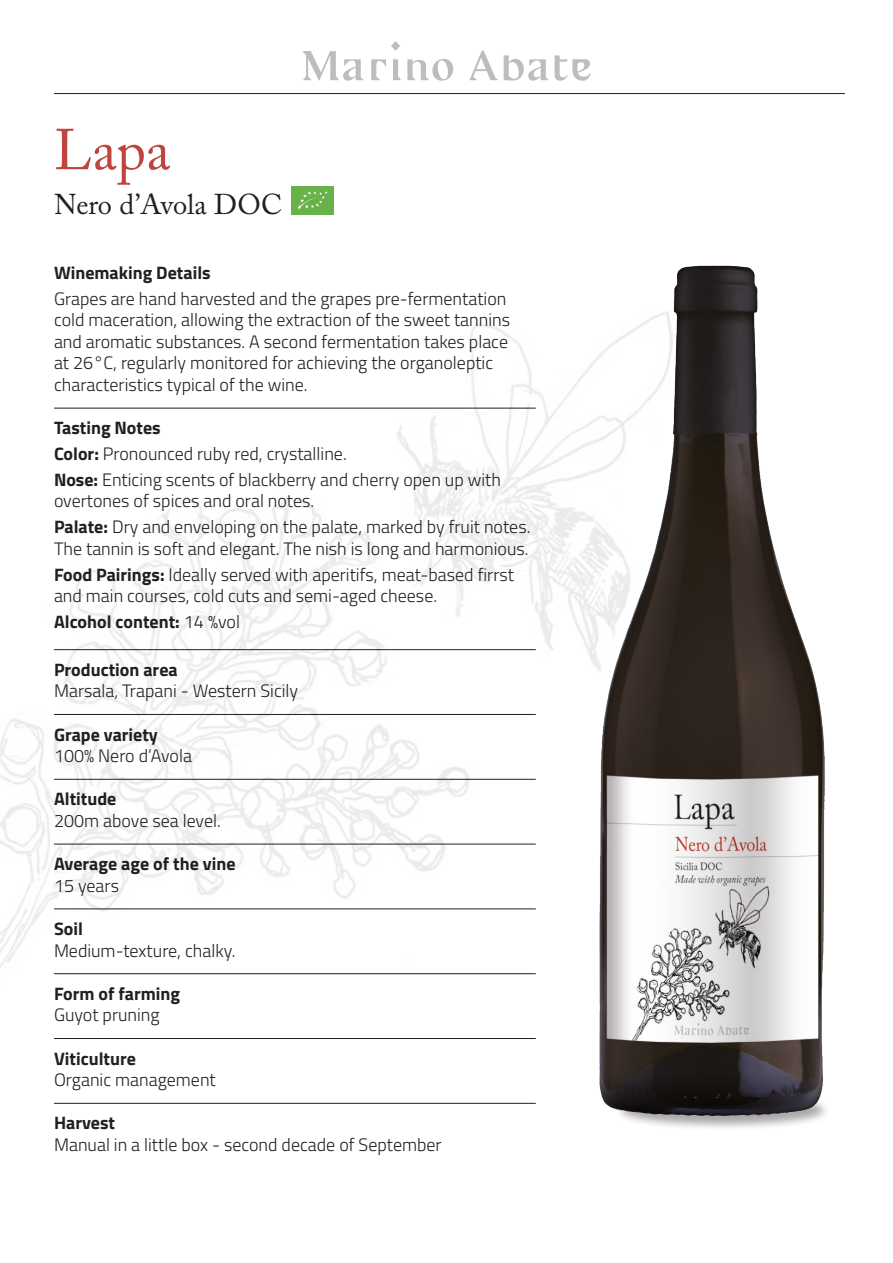
<style>
.page{position:relative;width:893px;height:1263px;background:#fff}
.page>*{position:absolute;margin:0;border:0;box-sizing:border-box;transform-origin:0 0}
.t1{font:57px "Adobe Caslon Pro";color:#c0433d}
.t2{font:28.5px "Adobe Caslon Pro";color:#231f20}
.t3{font:300 18px/21.6px "Titillium Web";color:#231f20}
.t4{font:700 18px "Titillium Web";color:#231f20}
.s1{font-weight:700}
.s2{font-weight:300}
</style>
<div class="page">
<img style="left:0;top:214px;width:586px;height:761px">
<hr style="left:54px;top:408px;width:482px;height:1px;background:#231f20">
<hr style="left:54px;top:649px;width:482px;height:1px;background:#231f20">
<hr style="left:54px;top:714px;width:482px;height:1px;background:#231f20">
<hr style="left:54px;top:779px;width:482px;height:1px;background:#231f20">
<hr style="left:54px;top:844px;width:482px;height:1px;background:#231f20">
<hr style="left:54px;top:909px;width:482px;height:1px;background:#231f20">
<hr style="left:54px;top:973px;width:482px;height:1px;background:#231f20">
<hr style="left:54px;top:1038px;width:482px;height:1px;background:#231f20">
<hr style="left:54px;top:1103px;width:482px;height:1px;background:#231f20">
<svg style="left:302px;top:51px;width:62px;height:30px"></svg>
<svg style="left:371px;top:59px;width:15px;height:21px"></svg>
<svg style="left:393px;top:59px;width:8px;height:21px"></svg>
<svg style="left:407px;top:59px;width:46px;height:22px"></svg>
<svg style="left:391px;top:41px;width:9px;height:10px"></svg>
<svg style="left:469px;top:51px;width:29px;height:29px"></svg>
<svg style="left:555px;top:55px;width:36px;height:26px"></svg>
<svg style="left:504px;top:55px;width:45px;height:26px"></svg>
<hr style="left:54px;top:93px;width:791px;height:1px;background:#231f20">
<div style="left:291px;top:186px;width:43px;height:28px;background:#69b149"></div>
<svg style="left:298px;top:191px;width:30px;height:19px"></svg>
<div style="left:615px;top:1089px;width:215px;height:43px;background:#231f20;opacity:.75"></div>
<img style="left:586px;top:265px;width:244px;height:858px">
<p class="t1" style="left:54px;top:116px;width:118px">Lapa</p>
<p class="t2" style="left:54px;top:187px;width:230px">Nero d’Avola DOC</p>
<p class="t4" style="left:54px;top:259px;width:158px">Winemaking Details</p>
<p class="t3" style="left:54px;top:287px;width:458px">Grapes are hand harvested and the grapes pre-fermentation cold maceration, allowing the extraction of the sweet tannins and aromatic substances. A second fermentation takes place at 26°C, regularly monitored for achieving the organoleptic characteristics typical of the wine.</p>
<p class="t4" style="left:54px;top:414px;width:108px">Tasting Notes</p>
<p class="t3" style="left:54px;top:442px;width:294px"><span class="s1">Color:</span> Pronounced ruby red, crystalline.</p>
<p class="t3" style="left:54px;top:468px;width:448px"><span class="s1">Nose:</span> Enticing scents of blackberry and cherry open up with overtones of spices and oral notes.</p>
<p class="t3" style="left:54px;top:515px;width:478px"><span class="s1">Palate:</span> Dry and enveloping on the palate, marked by fruit notes.<br>The tannin is soft and elegant. The nish is long and harmonious.</p>
<p class="t3" style="left:54px;top:563px;width:462px"><span class="s1">Food Pairings:</span> Ideally served with aperitifs, meat-based firrst and main courses, cold cuts and semi-aged cheese.</p>
<p class="t4" style="left:54px;top:608px;width:187px">Alcohol content: <span class="s2">14 %vol</span></p>
<p class="t4" style="left:54px;top:656px;width:125px">Production area</p>
<p class="t3" style="left:54px;top:679px;width:246px">Marsala, Trapani - Western Sicily</p>
<p class="t4" style="left:54px;top:720px;width:105px">Grape variety</p>
<p class="t3" style="left:54px;top:744px;width:140px">100% Nero d’Avola</p>
<p class="t4" style="left:54px;top:785px;width:64px">Altitude</p>
<p class="t3" style="left:54px;top:809px;width:168px">200m above sea level.</p>
<p class="t4" style="left:54px;top:850px;width:183px">Average age of the vine</p>
<p class="t3" style="left:54px;top:874px;width:67px">15 years</p>
<p class="t4" style="left:54px;top:915px;width:30px">Soil</p>
<p class="t3" style="left:54px;top:938px;width:183px">Medium-texture, chalky.</p>
<p class="t4" style="left:54px;top:980px;width:128px">Form of farming</p>
<p class="t3" style="left:54px;top:1003px;width:107px">Guyot pruning</p>
<p class="t4" style="left:54px;top:1044px;width:83px">Viticulture</p>
<p class="t3" style="left:54px;top:1068px;width:163px">Organic management</p>
<p class="t4" style="left:54px;top:1109px;width:63px">Harvest</p>
<p class="t3" style="left:54px;top:1133px;width:389px">Manual in a little box - second decade of September</p>
</div>
